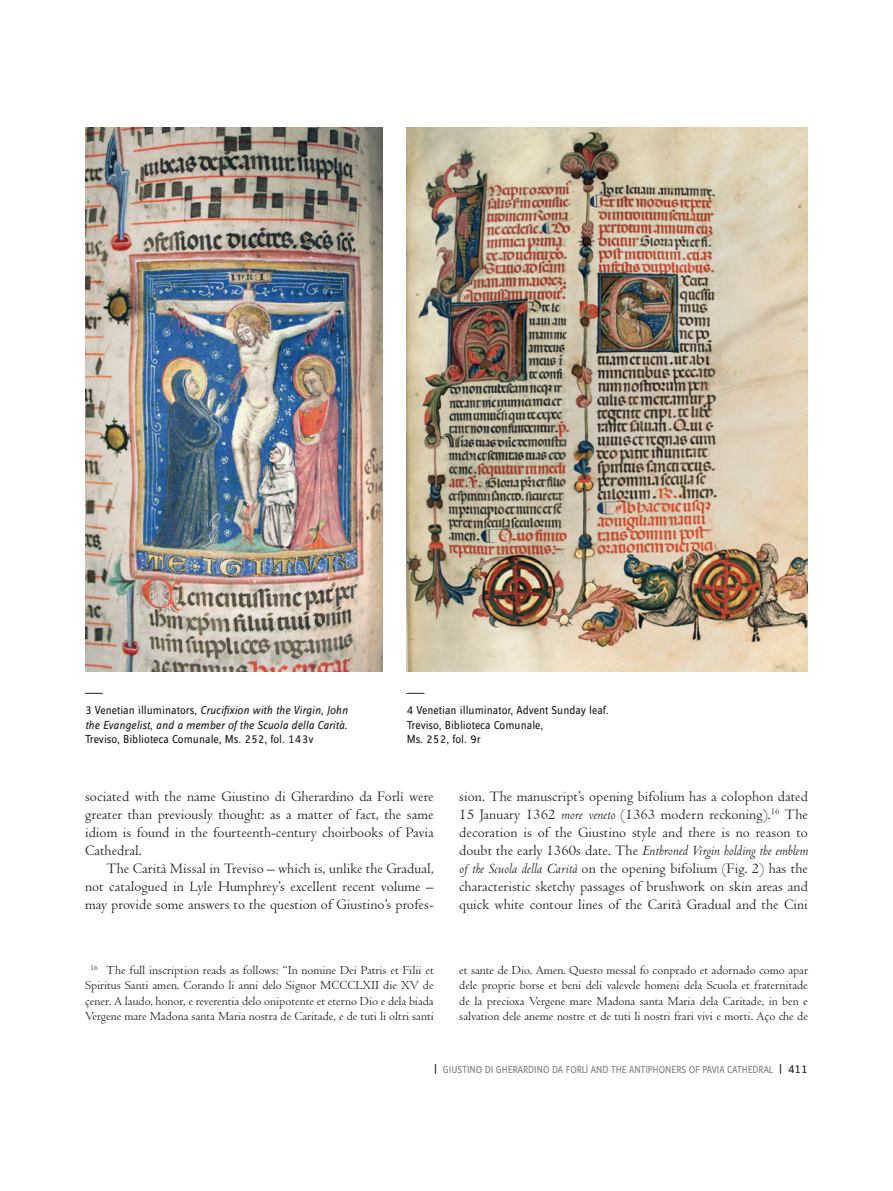
<style>
.page{position:relative;width:893px;height:1191px;background:#fff}
.page>*{position:absolute;margin:0;border:0;box-sizing:border-box;transform-origin:0 0}
.t1{font:15px/18px "Centaur MT Pro";letter-spacing:.005em;color:#231f20;text-align:justify}
.t2{font:12.75px/15.3px "Centaur MT Pro";color:#231f20;text-align:center}
.t3{font:italic 12px/23px "Zine Sans Display Offc";color:#231f20}
.t4{font:12px/23px "Zine Sans Display Offc";color:#231f20}
.t5{font:10.5px "Zine Sans Display Offc";letter-spacing:-.005em;color:#808285}
.s1{font-style:normal}
.s2{font-style:italic}
.s3{font-size:12px;color:#231f20}
</style>
<div class="page">
<img style="left:85px;top:128px;width:298px;height:543px">
<img style="left:407px;top:128px;width:401px;height:543px">
<p class="t3" style="left:85px;top:676px;width:264px"><span class="s1">____<br>3 Venetian illuminators,</span> Crucifixion with the Virgin, John</p>
<p class="t3" style="left:85px;top:718px;width:264px;line-height:14.4px">the Evangelist, and a member of the Scuola della Carità<span class="s1">.<br>Treviso, Biblioteca Comunale, Ms. 252, fol. 143v</span></p>
<p class="t4" style="left:407px;top:676px;width:203px">____<br>4 Venetian illuminator, Advent Sunday leaf.</p>
<p class="t4" style="left:407px;top:718px;width:138px;line-height:14.4px">Treviso, Biblioteca Comunale,<br>Ms. 252, fol. 9r</p>
<p class="t1" style="left:85px;top:788px;width:350px">sociated with the name Giustino di Gherardino da Forlì were greater than previously thought: as a matter of fact, the same idiom is found in the fourteenth-century choirbooks of Pavia Cathedral.</p>
<p class="t1" style="left:85px;top:860px;width:350px;text-indent:21px">The Carità Missal in Treviso – which is, unlike the Gradual, not catalogued in Lyle Humphrey’s excellent recent volume – may provide some answers to the question of Giustino’s profes-</p>
<p class="t1" style="left:459px;top:788px;width:350px">sion. The manuscript’s opening bifolium has a colophon dated 15 January 1362 <span class="s2">more veneto</span> (1363 modern reckoning).<sup>16</sup> The decoration is of the Giustino style and there is no reason to doubt the early 1360s date. The <span class="s2">Enthroned Virgin holding the emblem of the Scuola della Carità</span> on the opening bifolium (Fig. 2) has the characteristic sketchy passages of brushwork on skin areas and quick white contour lines of the Carità Gradual and the Cini</p>
<p class="t2" style="left:85px;top:962px;width:350px"><sup>16</sup> The full inscription reads as follows: “In nomine Dei Patris et Filii et Spiritus Santi amen. Corando li anni delo Signor MCCCLXII die XV de çener. A laudo, honor, e reverentia delo onipotente et eterno Dio e dela biada Vergene mare Madona santa Maria nostra de Caritade, e de tuti li oltri santi</p>
<p class="t2" style="left:459px;top:962px;width:350px;text-align:justify">et sante de Dio. Amen. Questo messal fo conprado et adornado como apar dele proprie borse et beni deli valevele homeni dela Scuola et fraternitade de la precioxa Vergene mare Madona santa Maria dela Caritade, in ben e salvation dele aneme nostre et de tuti li nostri frari vivi e morti. Aço che de</p>
<p class="t5" style="left:434px;top:1064px;width:375px"><span class="s3">|</span> GIUSTINO DI GHERARDINO DA FORLÌ AND THE ANTIPHONERS OF PAVIA CATHEDRAL <span class="s3">| 411</span></p>
</div>
